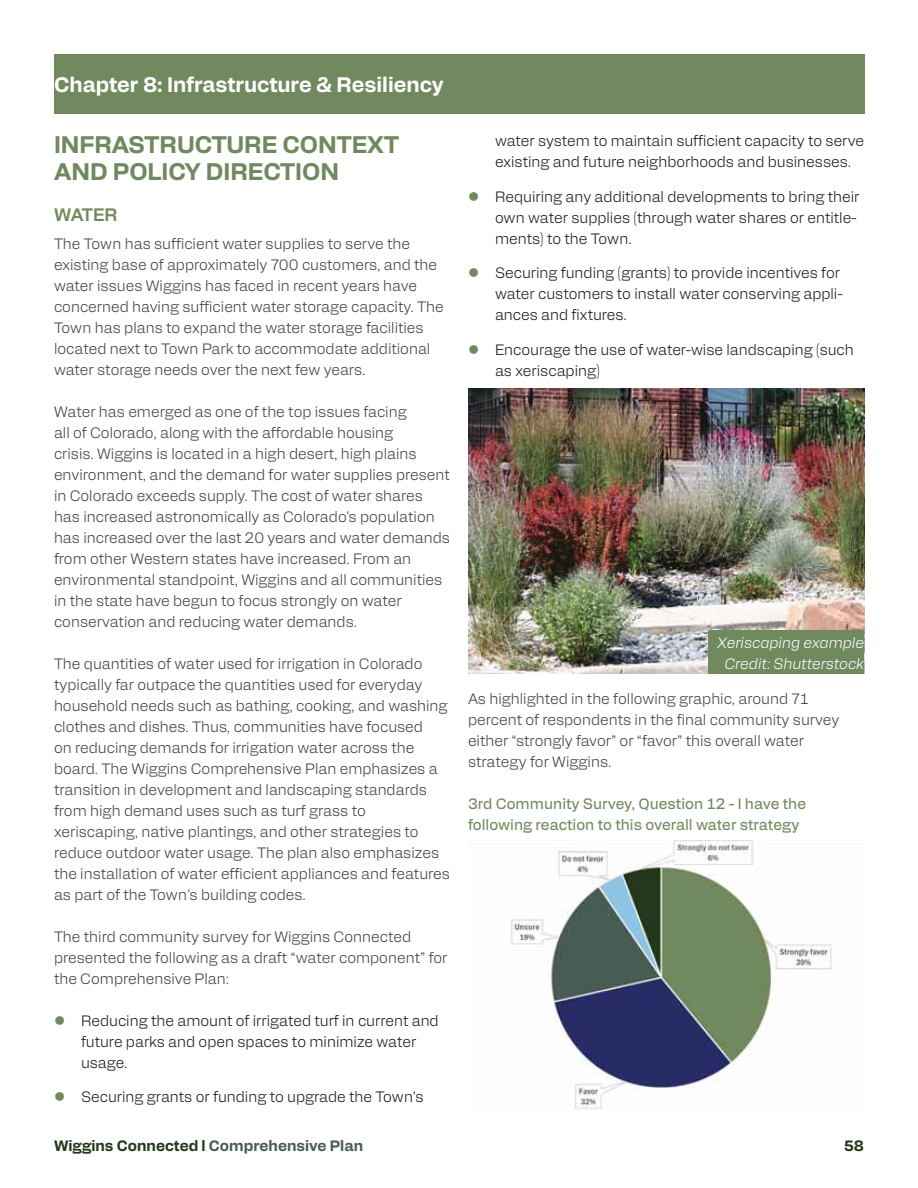
<style>
.page{position:relative;width:918px;height:1188px;background:#fff}
.page>*{position:absolute;margin:0;border:0;box-sizing:border-box;transform-origin:0 0}
.t1{font:700 24px/27px "Alfabet";color:#71895e}
.t2{font:700 21px "Alfabet";color:#fff}
.t3{font:600 18px "Alfabet";letter-spacing:-.015em;color:#71895e}
.t4{font:300 15px/21px "Alfabet";color:#404041}
.t5{font:300 15px/21px "Alfabet";color:#1a1919}
.t6{font:15px/21px "Alfabet";color:#71895e}
.t7{font:italic 300 15px/21px "Alfabet";color:#fff;text-align:center}
.t8{font:700 15px "Alfabet";color:#233919}
.s1{color:#475e55}
</style>
<div class="page">
<div style="left:54px;top:54px;width:810px;height:60px;background:#71895e"></div>
<img style="left:510px;top:840px;width:322px;height:269px">
<img style="left:468px;top:389px;width:396px;height:285px">
<div style="left:709px;top:631px;width:155px;height:43px;background:#71895e"></div>
<h2 class="t2" style="left:54px;top:77px;width:391px">Chapter 8: Infrastructure &amp; Resiliency</h2>
<h1 class="t1" style="left:54px;top:133px;width:346px">INFRASTRUCTURE CONTEXT<br>AND POLICY DIRECTION</h1>
<p class="t3" style="left:54px;top:208px;width:65px">WATER</p>
<p class="t4" style="left:54px;top:234px;width:391px">The Town has sufficient water supplies to serve the existing base of approximately 700 customers, and the water issues Wiggins has faced in recent years have concerned having sufficient water storage capacity. The Town has plans to expand the water storage facilities located next to Town Park to accommodate additional water storage needs over the next few years.</p>
<p class="t4" style="left:54px;top:402px;width:397px">Water has emerged as one of the top issues facing<br>all of Colorado, along with the affordable housing<br>crisis. Wiggins is located in a high desert, high plains environment, and the demand for water supplies present in Colorado exceeds supply. The cost of water shares has increased astronomically as Colorado’s population has increased over the last 20 years and water demands from other Western states have increased. From an environmental standpoint, Wiggins and all communities in the state have begun to focus strongly on water conservation and reducing water demands.</p>
<p class="t4" style="left:54px;top:654px;width:398px">The quantities of water used for irrigation in Colorado typically far outpace the quantities used for everyday household needs such as bathing, cooking, and washing clothes and dishes. Thus, communities have focused<br>on reducing demands for irrigation water across the board. The Wiggins Comprehensive Plan emphasizes a transition in development and landscaping standards from high demand uses such as turf grass to xeriscaping, native plantings, and other strategies to reduce outdoor water usage. The plan also emphasizes the installation of water efficient appliances and features as part of the Town’s building codes.</p>
<p class="t4" style="left:54px;top:927px;width:395px">The third community survey for Wiggins Connected presented the following as a draft “water component” for the Comprehensive Plan:</p>
<p class="t5" style="left:81px;top:1011px;width:359px">Reducing the amount of irrigated turf in current and future parks and open spaces to minimize water usage.</p>
<p class="t5" style="left:81px;top:1087px;width:344px">Securing grants or funding to upgrade the Town’s</p>
<p class="t5" style="left:495px;top:131px;width:371px">water system to maintain sufficient capacity to serve existing and future neighborhoods and businesses.</p>
<p class="t5" style="left:495px;top:187px;width:366px">Requiring any additional developments to bring their own water supplies (through water shares or entitle&shy;ments) to the Town.</p>
<p class="t5" style="left:495px;top:263px;width:350px">Securing funding (grants) to provide incentives for water customers to install water conserving appli&shy;ances and fixtures.</p>
<p class="t5" style="left:495px;top:340px;width:360px">Encourage the use of water-wise landscaping (such as xeriscaping)</p>
<p class="t7" style="left:717px;top:633px;width:148px">Xeriscaping example<br>Credit: Shutterstock</p>
<p class="t4" style="left:468px;top:689px;width:373px">As highlighted in the following graphic, around 71 percent of respondents in the final community survey either “strongly favor” or “favor” this overall water strategy for Wiggins.</p>
<p class="t6" style="left:468px;top:795px;width:340px">3rd Community Survey, Question 12 - I have the following reaction to this overall water strategy</p>
<p class="t8" style="left:54px;top:1140px;width:311px">Wiggins Connected l <span class="s1">Comprehensive Plan</span></p>
<p class="t8" style="left:844px;top:1140px;width:21px">58</p>
</div>
